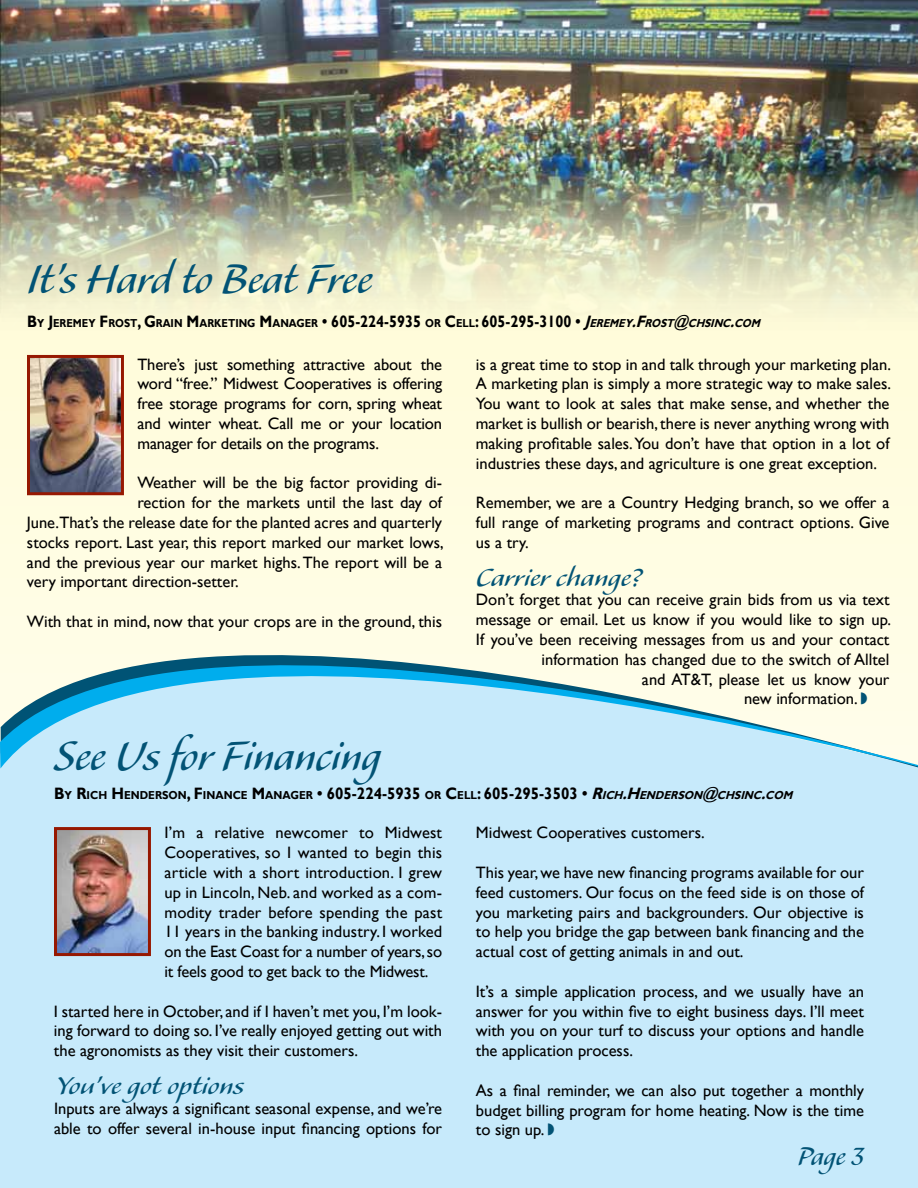
<style>
.page{position:relative;width:918px;height:1188px;background:#fffce1}
.page>*{position:absolute;margin:0;border:0;box-sizing:border-box;transform-origin:0 0}
.t1{font:52.8px "Alexa";letter-spacing:-.01em;color:#025375;scale:.91 1}
.t2{font:33px "Alexa";color:#025375;scale:.91 1}
.t3{font:31.5px "Alexa";color:#025375}
.t4{font:16.5px/19.8px "Gill Sans";color:#000;text-align:justify}
.t5{font:700 16.5px "Gill Sans";color:#000;scale:.88 1}
.t6{font:700 16.5px "Gill Sans";color:#000;scale:.92 1}
.s1{font-size:11.55px}
.s2{font-style:italic}
.s3{font-style:italic;font-size:11.55px}
.s4{color:#025375}
</style>
<div class="page">
<img style="left:0;top:0;width:918px;height:314px">
<div style="left:0;top:774px;width:918px;height:414px;background:#c7eafb"></div>
<img style="left:58px;top:831px;width:89px;height:121px">
<div style="left:54px;top:827px;width:97px;height:129px;border:3px solid #961801"></div>
<svg style="left:1px;top:774px;width:917px;height:1px"></svg>
<svg style="left:0;top:655px;width:918px;height:119px;fill:#c7eafb"></svg>
<img style="left:31px;top:359px;width:89px;height:132px">
<div style="left:27px;top:355px;width:97px;height:140px;border:3px solid #961801"></div>
<h1 class="t1" style="left:27px;top:253px;width:381px">It’s Hard to Beat Free</h1>
<p class="t5" style="left:27px;top:312px;width:839px">B<span class="s1">Y</span> J<span class="s1">EREMEY</span> F<span class="s1">ROST</span>, G<span class="s1">RAIN</span> M<span class="s1">ARKETING</span> M<span class="s1">ANAGER</span> • 605-224-5935 <span class="s1">OR</span> C<span class="s1">ELL</span>: 605-295-3100 • <span class="s2">J</span><span class="s3">EREMEY</span><span class="s2">.F</span><span class="s3">ROST</span><span class="s2">@</span><span class="s3">CHSINC</span><span class="s2">.</span><span class="s3">COM</span></p>
<p class="t4" style="left:137px;top:354px;width:306px">There’s just something attractive about the word “free.” Midwest Cooperatives is offering free storage programs for corn, spring wheat and winter wheat. Call me or your location manager for details on the programs.</p>
<p class="t4" style="left:137px;top:473px;width:306px">Weather will be the big factor providing di-</p>
<p class="t4" style="left:137px;top:493px;width:306px">rection for the markets until the last day of</p>
<p class="t4" style="left:27px;top:513px;width:417px">June.That’s the release date for the planted acres and quarterly</p>
<p class="t4" style="left:27px;top:533px;width:418px">stocks report. Last year, this report marked our market lows,</p>
<p class="t4" style="left:27px;top:552px;width:417px">and the previous year our market highs. The report will be a</p>
<p class="t4" style="left:27px;top:572px;width:213px">very important direction-setter.</p>
<p class="t4" style="left:27px;top:612px;width:417px">With that in mind, now that your crops are in the ground, this</p>
<p class="t4" style="left:476px;top:354px;width:417px">is a great time to stop in and talk through your marketing plan.<br>A marketing plan is simply a more strategic way to make sales.<br>You want to look at sales that make sense, and whether the market is bullish or bearish, there is never anything wrong with making profitable sales. You don’t have that option in a lot of industries these days, and agriculture is one great exception.</p>
<p class="t4" style="left:476px;top:493px;width:415px">Remember, we are a Country Hedging branch, so we offer a full range of marketing programs and contract options. Give us a try.</p>
<h3 class="t3" style="left:476px;top:562px;width:167px">Carrier change?</h3>
<p class="t4" style="left:476px;top:590px;width:415px">Don’t forget that you can receive grain bids from us via text</p>
<p class="t4" style="left:476px;top:610px;width:417px">message or email. Let us know if you would like to sign up.</p>
<p class="t4" style="left:476px;top:630px;width:415px">If you’ve been receiving messages from us and your contact</p>
<p class="t4" style="left:541px;top:650px;width:349px">information has changed due to the switch of Alltel</p>
<p class="t4" style="left:642px;top:669px;width:249px">and AT&amp;T, please let us know your</p>
<p class="t4" style="left:744px;top:689px;width:125px">new information. <span class="s4">◗</span></p>
<h1 class="t1" style="left:54px;top:730px;width:361px">See Us for Financing</h1>
<p class="t6" style="left:54px;top:784px;width:808px">B<span class="s1">Y</span> R<span class="s1">ICH</span> H<span class="s1">ENDERSON</span>, F<span class="s1">INANCE</span> M<span class="s1">ANAGER</span> • 605-224-5935 <span class="s1">OR</span> C<span class="s1">ELL</span>: 605-295-3503 • <span class="s2">R</span><span class="s3">ICH</span><span class="s2">.H</span><span class="s3">ENDERSON</span><span class="s2">@</span><span class="s3">CHSINC</span><span class="s2">.</span><span class="s3">COM</span></p>
<p class="t4" style="left:164px;top:823px;width:279px">I’m a relative newcomer to Midwest Cooperatives, so I wanted to begin this article with a short introduction. I grew up in Lincoln, Neb. and worked as a com&shy;modity trader before spending the past 11 years in the banking industry. I worked on the East Coast for a number of years, so it feels good to get back to the Midwest.</p>
<p class="t4" style="left:54px;top:1002px;width:390px">I started here in October, and if I haven’t met you, I’m look&shy;ing forward to doing so. I’ve really enjoyed getting out with the agronomists as they visit their customers.</p>
<h3 class="t3" style="left:54px;top:1070px;width:191px">You’ve got options</h3>
<p class="t4" style="left:54px;top:1099px;width:390px">Inputs are always a significant seasonal expense, and we’re able to offer several in-house input financing options for</p>
<p class="t4" style="left:476px;top:823px;width:230px">Midwest Cooperatives customers.</p>
<p class="t4" style="left:476px;top:863px;width:390px">This year, we have new financing programs available for our feed customers. Our focus on the feed side is on those of you marketing pairs and backgrounders. Our objective is to help you bridge the gap between bank financing and the actual cost of getting animals in and out.</p>
<p class="t4" style="left:476px;top:982px;width:390px">It’s a simple application process, and we usually have an answer for you within five to eight business days. I’ll meet with you on your turf to discuss your options and handle the application process.</p>
<p class="t4" style="left:476px;top:1081px;width:390px">As a final reminder, we can also put together a monthly budget billing program for home heating. Now is the time to sign up. <span class="s4">◗</span></p>
<h2 class="t2" style="left:797px;top:1140px;width:75px">Page 3</h2>
</div>
